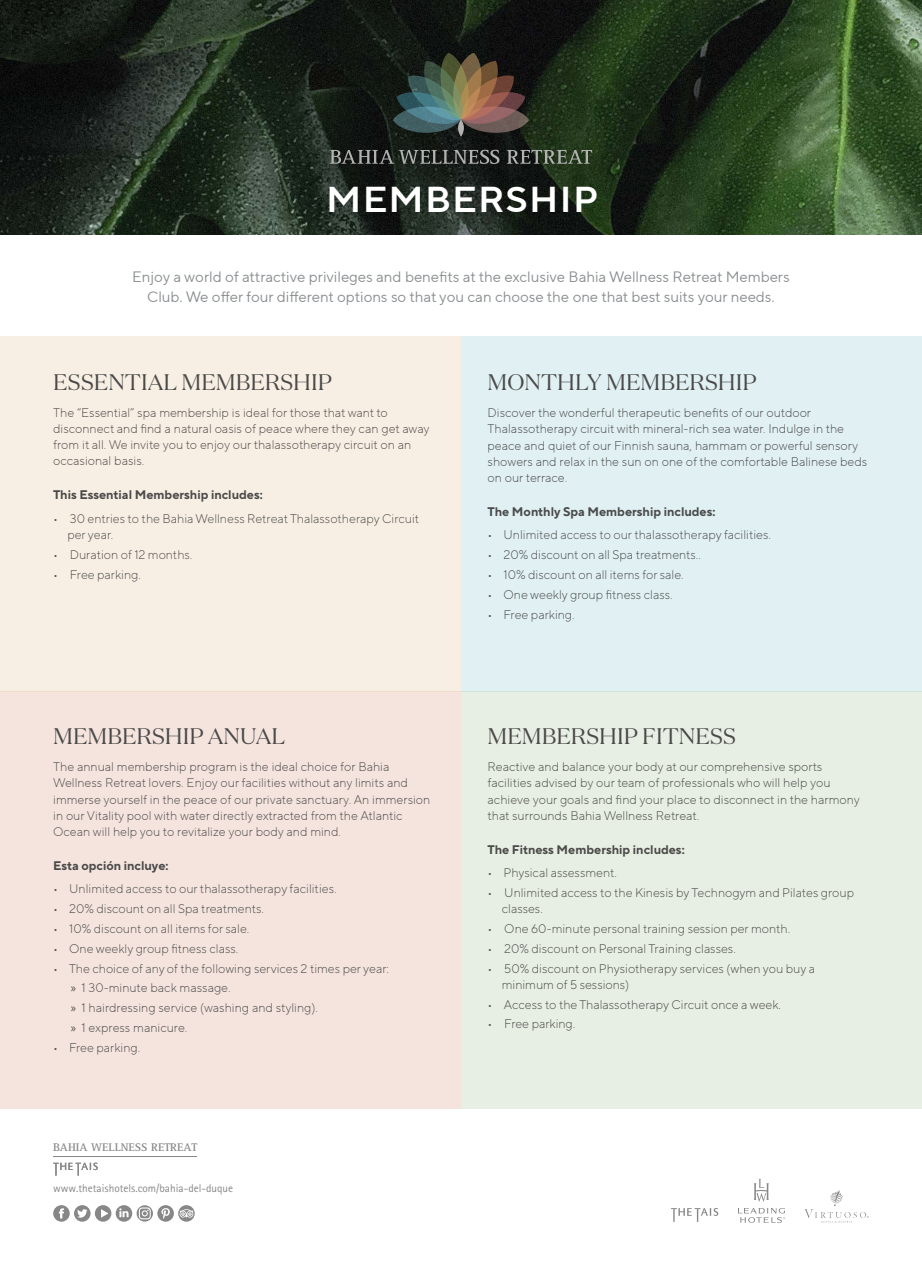
<style>
.page{position:relative;width:922px;height:1276px;background:#fff}
.page>*{position:absolute;margin:0;border:0;box-sizing:border-box;transform-origin:0 0}
.t1{font:500 42.5px "TT Norms Pro";color:#fff}
.t2{font:22.5px "Domaine Display";color:#4a4a49}
.t3{font:15px/20px "TT Norms Pro";color:#888c8e;text-align:center}
.t4{font:300 12.5px/16.2px "TT Norms Pro";color:#4a4a49}
.t5{font:300 12.5px/16.2px "TT Norms Pro";color:#4a4a49}
.t6{font:700 12.5px "TT Norms Pro";color:#4a4a49}
.t7{font:700 11.38px "Rotis Serif";color:#878787}
.t8{font:11.25px "Rotis Sans Serif";color:#878787}
.s1{font-style:inherit}
.s2{font-family:"Myriad Pro";font-weight:400}
</style>
<div class="page">
<div style="left:0;top:691px;width:461px;height:418px;background:#f5e4de"></div>
<div style="left:0;top:336px;width:461px;height:355px;background:#f8efe4"></div>
<div style="left:461px;top:336px;width:460px;height:355px;background:#e0f0f3"></div>
<div style="left:461px;top:691px;width:460px;height:418px;background:#e7eee3"></div>
<img style="left:0;top:0;width:921px;height:234px">
<svg style="left:329px;top:150px;width:170px;height:13px;background:#454845"></svg>
<svg style="left:506px;top:150px;width:86px;height:13px"></svg>
<svg style="left:461px;top:106px;width:68px;height:27px"></svg>
<svg style="left:393px;top:106px;width:68px;height:27px"></svg>
<svg style="left:458px;top:119px;width:6px;height:18px"></svg>
<svg style="left:396px;top:53px;width:129px;height:71px;background:#545245"></svg>
<svg style="left:754px;top:1178px;width:14px;height:23px"></svg>
<svg style="left:738px;top:1208px;width:47px;height:14px"></svg>
<svg style="left:671px;top:1208px;width:47px;height:13px"></svg>
<svg style="left:804px;top:1190px;width:64px;height:32px"></svg>
<hr style="left:53px;top:1156px;width:144px;height:1px;background:#878787">
<svg style="left:53px;top:1162px;width:45px;height:13px"></svg>
<svg style="left:53px;top:1205px;width:142px;height:16px"></svg>
<h1 class="t1" style="left:325px;top:166px;width:274px">MEMBERSHIP</h1>
<p class="t3" style="left:132px;top:267px;width:659px">Enjoy a world of attractive privileges and benefits at the exclusive Bahia Wellness Retreat Members<br>Club. We offer four different options so that you can choose the one that best suits your needs.</p>
<h2 class="t2" style="left:53px;top:368px;width:280px">ESSENTIAL MEMBERSHIP</h2>
<p class="t4" style="left:53px;top:404px;width:378px">The “Essential” spa membership is ideal for those that want to disconnect and find a natural oasis of peace where they can get away from it all. We invite you to enjoy our thalassotherapy circuit on an occasional basis.</p>
<p class="t6" style="left:53px;top:487px;width:211px">This Essential Membership includes:</p>
<p class="t5" style="left:67px;top:510px;width:353px;text-indent:-14px">• 30 entries to the Bahia Wellness Retreat Thalassotherapy Circuit per year.</p>
<p class="t5" style="left:53px;top:546px;width:141px">• Duration of 12 months.</p>
<p class="t5" style="left:53px;top:565px;width:89px">• Free parking.</p>
<h2 class="t2" style="left:53px;top:722px;width:233px">MEMBERSHIP ANUAL</h2>
<p class="t4" style="left:53px;top:758px;width:378px">The annual membership program is the ideal choice for Bahia Wellness Retreat lovers. Enjoy our facilities without any limits and immerse yourself in the peace of our private sanctuary. An immersion in our Vitality pool with water directly extracted from the Atlantic Ocean will help you to revitalize your body and mind.</p>
<p class="t6" style="left:53px;top:857px;width:117px">Esta opción incluye:</p>
<p class="t5" style="left:53px;top:880px;width:285px">• Unlimited access to our thalassotherapy facilities.</p>
<p class="t5" style="left:53px;top:900px;width:212px">• 20% discount on all Spa treatments.</p>
<p class="t5" style="left:53px;top:920px;width:198px">• 10% discount on all items for sale.</p>
<p class="t5" style="left:53px;top:940px;width:186px">• One weekly group fitness class.</p>
<p class="t4" style="left:71px;top:958px;width:319px;line-height:19.8px;text-indent:-18px"><span class="s1">• The choice of any of the following services 2 times per year: </span><span class="s2">»</span> 1 30-minute back massage.<br><span class="s2">»</span> 1 hairdressing service (washing and styling).<br><span class="s2">»</span> 1 express manicure.</p>
<p class="t5" style="left:53px;top:1038px;width:89px">• Free parking.</p>
<p class="t7" style="left:53px;top:1140px;width:146px">BAHIA WELLNESS RETREAT</p>
<p class="t8" style="left:53px;top:1182px;width:181px">www.thetaishotels.com/bahia-del-duque</p>
<h2 class="t2" style="left:487px;top:368px;width:270px">MONTHLY MEMBERSHIP</h2>
<p class="t4" style="left:487px;top:404px;width:381px">Discover the wonderful therapeutic benefits of our outdoor Thalassotherapy circuit with mineral-rich sea water. Indulge in the peace and quiet of our Finnish sauna, hammam or powerful sensory showers and relax in the sun on one of the comfortable Balinese beds on our terrace.</p>
<p class="t6" style="left:487px;top:503px;width:229px">The Monthly Spa Membership includes:</p>
<p class="t5" style="left:487px;top:526px;width:285px">• Unlimited access to our thalassotherapy facilities.</p>
<p class="t5" style="left:487px;top:546px;width:215px">• 20% discount on all Spa treatments..</p>
<p class="t5" style="left:487px;top:566px;width:198px">• 10% discount on all items for sale.</p>
<p class="t5" style="left:487px;top:586px;width:186px">• One weekly group fitness class.</p>
<p class="t5" style="left:487px;top:605px;width:89px">• Free parking.</p>
<h2 class="t2" style="left:487px;top:722px;width:250px">MEMBERSHIP FITNESS</h2>
<p class="t4" style="left:487px;top:758px;width:373px">Reactive and balance your body at our comprehensive sports facilities advised by our team of professionals who will help you achieve your goals and find your place to disconnect in the harmony that surrounds Bahia Wellness Retreat.</p>
<p class="t6" style="left:487px;top:841px;width:198px">The Fitness Membership includes:</p>
<p class="t5" style="left:487px;top:864px;width:131px">• Physical assessment.</p>
<p class="t5" style="left:501px;top:884px;width:353px;text-indent:-14px">• Unlimited access to the Kinesis by Technogym and Pilates group classes.</p>
<p class="t5" style="left:487px;top:920px;width:304px">• One 60-minute personal training session per month.</p>
<p class="t5" style="left:487px;top:940px;width:250px">• 20% discount on Personal Training classes.</p>
<p class="t5" style="left:501px;top:959px;width:314px;text-indent:-14px">• 50% discount on Physiotherapy services (when you buy a minimum of 5 sessions)</p>
<p class="t5" style="left:487px;top:995px;width:295px">• Access to the Thalassotherapy Circuit once a week.</p>
<p class="t5" style="left:487px;top:1015px;width:89px">• Free parking.</p>
</div>
